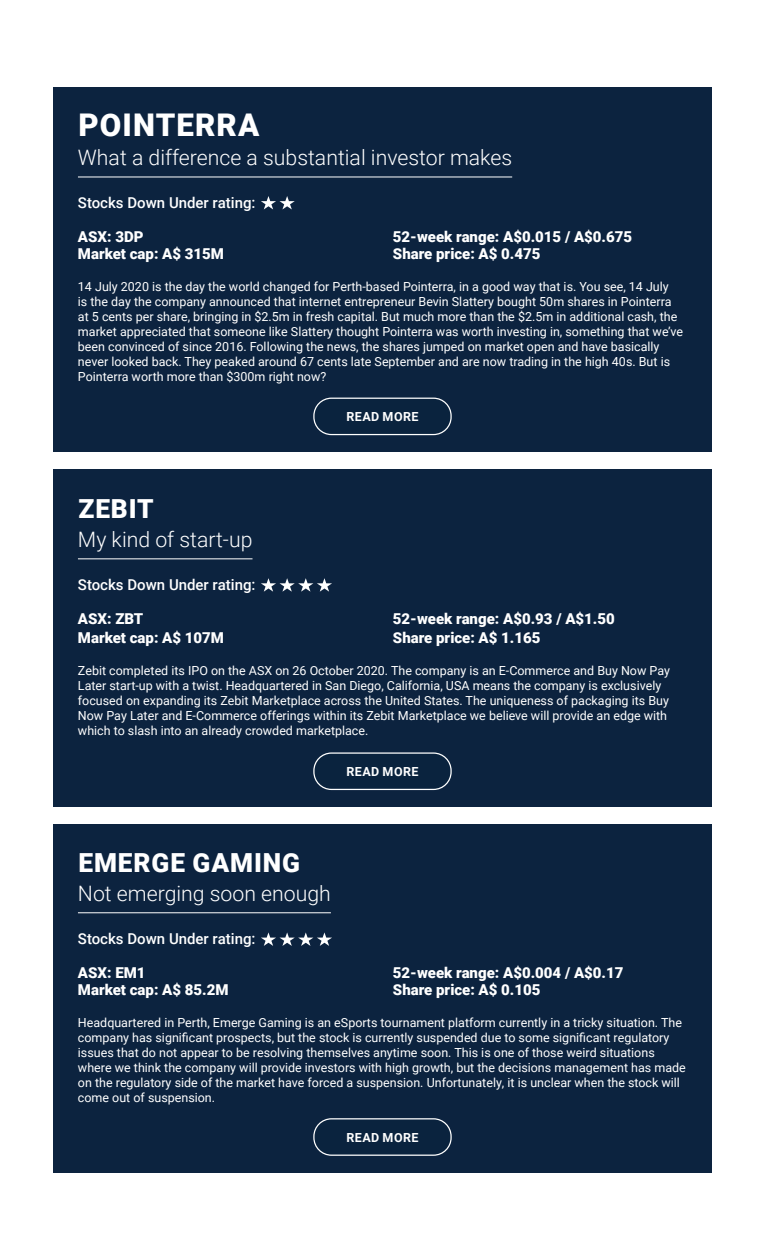
<style>
.page{position:relative;width:765px;height:1260px;background:#fff}
.page>*{position:absolute;margin:0;border:0;box-sizing:border-box;transform-origin:0 0}
.t1{font:900 31.25px "Roboto";letter-spacing:.035em;color:#fff}
.t2{font:900 26.25px "Roboto";letter-spacing:.035em;color:#fff}
.t3{font:300 21.25px "Roboto";color:#fff}
.t4{font:900 15px "Roboto";color:#fff}
.t5{font:500 15px "Roboto";color:#fff}
.t6{font:12.5px/15px "Roboto";color:#fff}
.t7{font:700 12.5px "Roboto";letter-spacing:.035em;color:#fff}
</style>
<div class="page">
<div style="left:53px;top:824px;width:659px;height:348px;background:#0c233f"></div>
<hr style="left:78px;top:912px;width:253px;height:1px;background:#fff">
<div style="left:313px;top:1118px;width:139px;height:38px;border:1px solid #fff;border-radius:18px"></div>
<svg style="left:261px;top:932px;width:71px;height:14px"></svg>
<div style="left:53px;top:469px;width:659px;height:338px;background:#0c233f"></div>
<hr style="left:78px;top:559px;width:175px;height:1px;background:#fff">
<div style="left:313px;top:752px;width:139px;height:38px;border:1px solid #fff;border-radius:18px"></div>
<svg style="left:261px;top:578px;width:71px;height:14px"></svg>
<div style="left:53px;top:88px;width:659px;height:364px;background:#0c233f"></div>
<hr style="left:78px;top:177px;width:434px;height:1px;background:#fff">
<div style="left:313px;top:398px;width:139px;height:37px;border:1px solid #fff;border-radius:18px"></div>
<svg style="left:261px;top:196px;width:34px;height:13px"></svg>
<h1 class="t1" style="left:79px;top:103px;width:182px">POINTERRA</h1>
<h3 class="t3" style="left:78px;top:142px;width:436px">What a difference a substantial investor makes</h3>
<p class="t5" style="left:78px;top:192px;width:179px">Stocks Down Under rating:</p>
<p class="t4" style="left:78px;top:226px;width:67px">ASX: 3DP</p>
<p class="t4" style="left:393px;top:226px;width:241px">52-week range: A$0.015 / A$0.675</p>
<p class="t4" style="left:78px;top:243px;width:148px">Market cap: A$ 315M</p>
<p class="t4" style="left:393px;top:243px;width:149px">Share price: A$ 0.475</p>
<p class="t6" style="left:78px;top:278px;width:607px">14 July 2020 is the day the world changed for Perth-based Pointerra, in a good way that is. You see, 14 July<br>is the day the company announced that internet entrepreneur Bevin Slattery bought 50m shares in Pointerra at 5 cents per share, bringing in $2.5m in fresh capital. But much more than the $2.5m in additional cash, the market appreciated that someone like Slattery thought Pointerra was worth investing in, something that we’ve been convinced of since 2016. Following the news, the shares jumped on market open and have basically never looked back. They peaked around 67 cents late September and are now trading in the high 40s. But is Pointerra worth more than $300m right now?</p>
<p class="t7" style="left:346px;top:408px;width:74px">READ MORE</p>
<h2 class="t2" style="left:78px;top:490px;width:77px">ZEBIT</h2>
<h3 class="t3" style="left:78px;top:524px;width:176px">My kind of start-up</h3>
<p class="t5" style="left:78px;top:574px;width:179px">Stocks Down Under rating:</p>
<p class="t4" style="left:78px;top:608px;width:67px">ASX: ZBT</p>
<p class="t4" style="left:393px;top:608px;width:223px">52-week range: A$0.93 / A$1.50</p>
<p class="t4" style="left:78px;top:627px;width:148px">Market cap: A$ 107M</p>
<p class="t4" style="left:393px;top:627px;width:149px">Share price: A$ 1.165</p>
<p class="t6" style="left:78px;top:663px;width:594px">Zebit completed its IPO on the ASX on 26 October 2020. The company is an E-Commerce and Buy Now Pay Later start-up with a twist. Headquartered in San Diego, California, USA means the company is exclusively focused on expanding its Zebit Marketplace across the United States. The uniqueness of packaging its Buy Now Pay Later and E-Commerce offerings within its Zebit Marketplace we believe will provide an edge with which to slash into an already crowded marketplace.</p>
<p class="t7" style="left:346px;top:763px;width:74px">READ MORE</p>
<h2 class="t2" style="left:78px;top:844px;width:223px">EMERGE GAMING</h2>
<h3 class="t3" style="left:78px;top:878px;width:254px">Not emerging soon enough</h3>
<p class="t5" style="left:78px;top:928px;width:179px">Stocks Down Under rating:</p>
<p class="t4" style="left:78px;top:962px;width:69px">ASX: EM1</p>
<p class="t4" style="left:393px;top:962px;width:232px">52-week range: A$0.004 / A$0.17</p>
<p class="t4" style="left:78px;top:979px;width:152px">Market cap: A$ 85.2M</p>
<p class="t4" style="left:393px;top:979px;width:149px">Share price: A$ 0.105</p>
<p class="t6" style="left:78px;top:1014px;width:609px">Headquartered in Perth, Emerge Gaming is an eSports tournament platform currently in a tricky situation. The company has significant prospects, but the stock is currently suspended due to some significant regulatory issues that do not appear to be resolving themselves anytime soon. This is one of those weird situations where we think the company will provide investors with high growth, but the decisions management has made on the regulatory side of the market have forced a suspension. Unfortunately, it is unclear when the stock will come out of suspension.</p>
<p class="t7" style="left:346px;top:1129px;width:74px">READ MORE</p>
</div>
